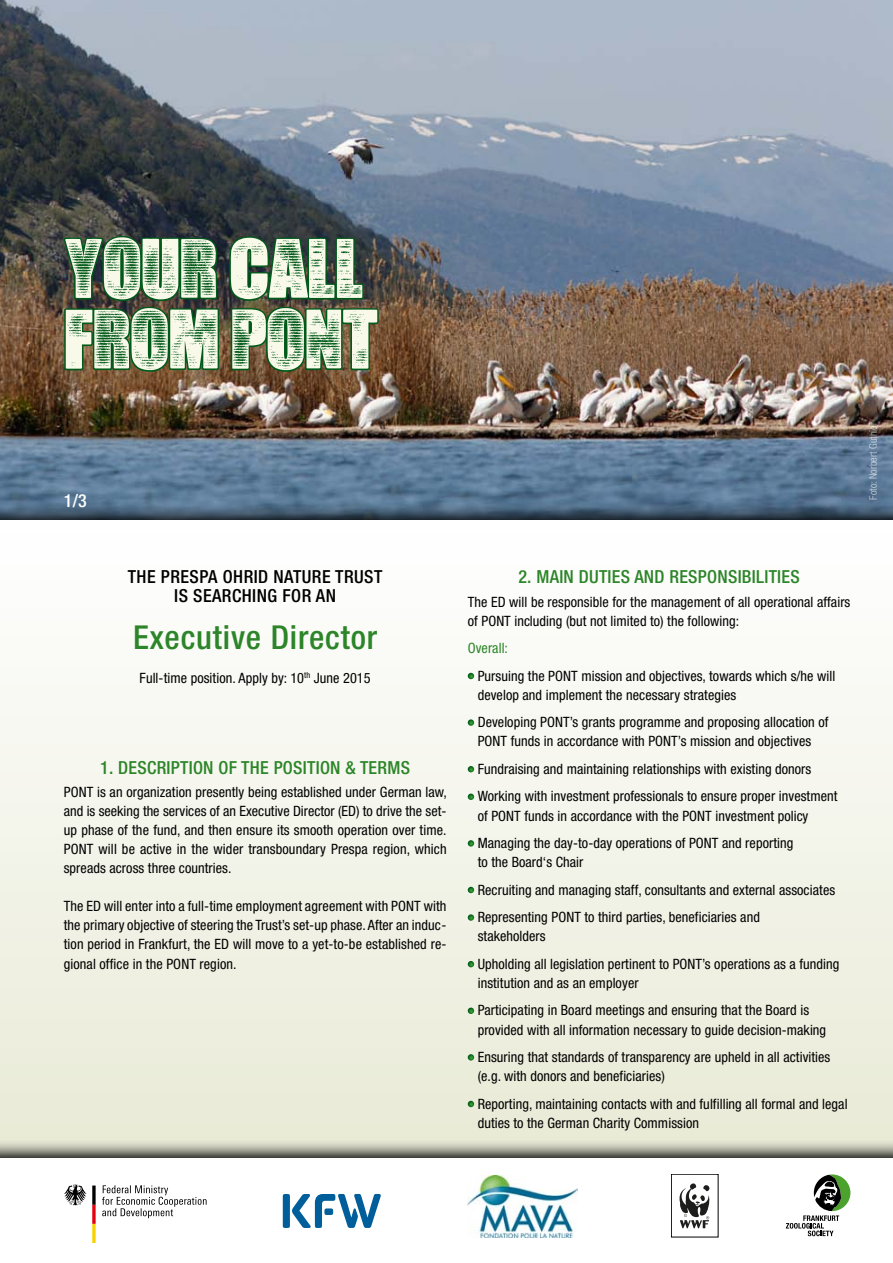
<style>
.page{position:relative;width:893px;height:1263px;background:#fff}
.page>*{position:absolute;margin:0;border:0;box-sizing:border-box;transform-origin:0 0}
.t1{font:500 condensed 33px "Helvetica Neue LT";letter-spacing:.025em;color:#2c8528}
.t2{font:500 condensed 18px "Helvetica Neue LT";letter-spacing:.015em;color:#2c8528}
.t3{font:500 condensed 18px/19px "Helvetica Neue LT";letter-spacing:.025em;color:#000;text-align:center}
.t4{font:500 condensed 18px "Helvetica Neue LT";color:#fff}
.t5{font:condensed 14.25px/19px "Helvetica Neue LT";letter-spacing:.005em;color:#000}
.t6{font:condensed 14.25px "Helvetica Neue LT";letter-spacing:.005em;color:#2c8528}
.t7{font:300 condensed 10.5px "Helvetica Neue LT";color:#fff}
</style>
<div class="page">
<img style="left:0;top:0;width:893px;height:503px">
<svg style="left:0;top:503px;width:893px;height:17px;background:#3f566b"></svg>
<svg style="left:0;top:672px;width:893px;height:468px;fill:#f1f2e6"></svg>
<svg style="left:0;top:1140px;width:893px;height:18px;background:#a3a395"></svg>
<svg style="left:65px;top:235px;width:315px;height:137px;background:#8da186"></svg>
<svg style="left:468px;top:673px;width:6px;height:6px"></svg>
<svg style="left:468px;top:719px;width:6px;height:7px"></svg>
<svg style="left:468px;top:766px;width:6px;height:6px"></svg>
<svg style="left:468px;top:793px;width:6px;height:7px"></svg>
<svg style="left:468px;top:840px;width:6px;height:6px"></svg>
<svg style="left:468px;top:887px;width:6px;height:6px"></svg>
<svg style="left:468px;top:914px;width:6px;height:7px"></svg>
<svg style="left:468px;top:961px;width:6px;height:6px"></svg>
<svg style="left:468px;top:1007px;width:6px;height:7px"></svg>
<svg style="left:468px;top:1054px;width:6px;height:6px"></svg>
<svg style="left:468px;top:1101px;width:6px;height:6px"></svg>
<div style="left:283px;top:1194px;width:7px;height:34px;background:#005f9b;border-radius:3px"></div>
<svg style="left:292px;top:1194px;width:89px;height:34px"></svg>
<img style="left:468px;top:1175px;width:110px;height:62px">
<div style="left:671px;top:1174px;width:47px;height:63px;border:1px solid #020204"></div>
<svg style="left:679px;top:1183px;width:31px;height:45px"></svg>
<svg style="left:786px;top:1174px;width:64px;height:62px"></svg>
<svg style="left:64px;top:1184px;width:22px;height:21px"></svg>
<svg style="left:92px;top:1185px;width:4px;height:58px"></svg>
<svg style="left:102px;top:1185px;width:105px;height:33px"></svg>
<p class="t4" style="left:64px;top:490px;width:25px">1/3</p>
<p class="t7" style="left:867px;top:500px;width:79px;rotate:-90deg">Foto: Norbert Guthier</p>
<p class="t3" style="left:128px;top:567px;width:253px">THE PRESPA OHRID NATURE TRUST<br>IS SEARCHING FOR AN</p>
<h1 class="t1" style="left:133px;top:618px;width:246px">EXECUTIVE DIRECTOR</h1>
<p class="t5" style="left:140px;top:668px;width:233px">Full-time position. Apply by: 10<sup>th</sup> June 2015</p>
<p class="t2" style="left:100px;top:756px;width:311px">1. DESCRIPTION OF THE POSITION &amp; TERMS</p>
<p class="t5" style="left:64px;top:782px;width:385px;text-align:justify">PONT is an organization presently being established under German law, and is seeking the services of an Executive Director (ED) to drive the set&shy;up phase of the fund, and then ensure its smooth operation over time.<br>PONT will be active in the wider transboundary Prespa region, which spreads across three countries.</p>
<p class="t5" style="left:64px;top:897px;width:384px;text-align:justify">The ED will enter into a full-time employment agreement with PONT with the primary objective of steering the Trust’s set-up phase. After an induc&shy;tion period in Frankfurt, the ED will move to a yet-to-be established re&shy;gional office in the PONT region.</p>
<p class="t2" style="left:518px;top:566px;width:283px">2. MAIN DUTIES AND RESPONSIBILITIES</p>
<p class="t5" style="left:468px;top:592px;width:384px">The ED will be responsible for the management of all operational affairs of PONT including (but not limited to) the following:</p>
<p class="t6" style="left:468px;top:640px;width:42px">Overall:</p>
<p class="t5" style="left:478px;top:666px;width:359px">Pursuing the PONT mission and objectives, towards which s/he will develop and implement the necessary strategies</p>
<p class="t5" style="left:478px;top:713px;width:352px">Developing PONT’s grants programme and proposing allocation of<br>PONT funds in accordance with PONT’s mission and objectives</p>
<p class="t5" style="left:478px;top:755px;width:361px;line-height:27.6px">Fundraising and maintaining relationships with existing donors<br>Working with investment professionals to ensure proper investment</p>
<p class="t5" style="left:478px;top:802px;width:332px;line-height:27.6px">of PONT funds in accordance with the PONT investment policy<br>Managing the day-to-day operations of PONT and reporting</p>
<p class="t5" style="left:478px;top:848px;width:359px;line-height:27.6px">to the Board‘s Chair<br>Recruiting and managing staff, consultants and external associates<br>Representing PONT to third parties, beneficiaries and</p>
<p class="t5" style="left:478px;top:922px;width:363px;line-height:27.6px">stakeholders<br>Upholding all legislation pertinent to PONT’s operations as a funding</p>
<p class="t5" style="left:478px;top:969px;width:333px;line-height:27.6px">institution and as an employer<br>Participating in Board meetings and ensuring that the Board is</p>
<p class="t5" style="left:478px;top:1015px;width:354px;line-height:27.6px">provided with all information necessary to guide decision-making<br>Ensuring that standards of transparency are upheld in all activities</p>
<p class="t5" style="left:478px;top:1062px;width:371px;line-height:27.6px">(e.g. with donors and beneficiaries)<br>Reporting, maintaining contacts with and fulfilling all formal and legal</p>
<p class="t5" style="left:478px;top:1113px;width:223px">duties to the German Charity Commission</p>
</div>
